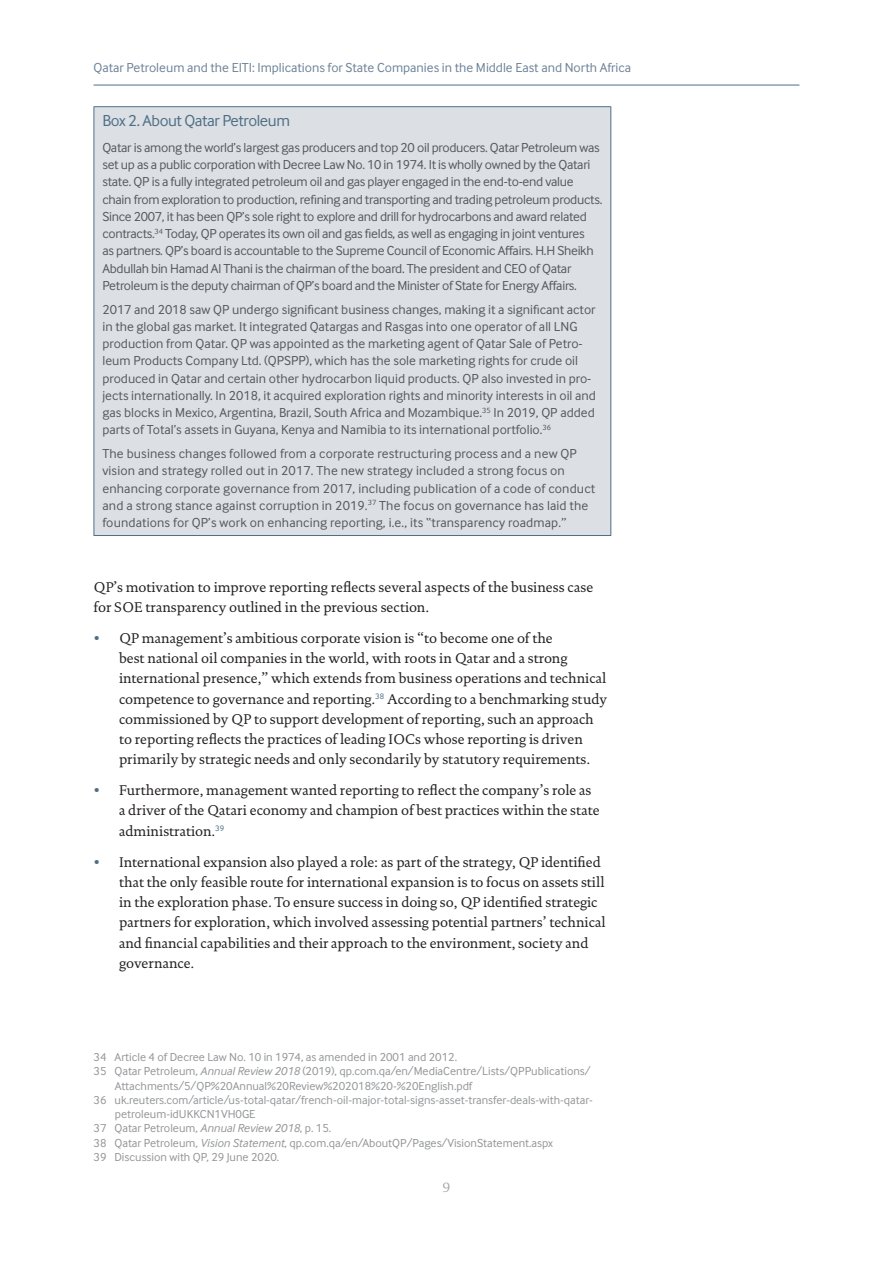
<style>
.page{position:relative;width:893px;height:1263px;background:#fff}
.page>*{position:absolute;margin:0;border:0;box-sizing:border-box;transform-origin:0 0}
.t1{font:16.5px "Inter Face";letter-spacing:-.025em;color:#4f6f85}
.t2{font:14.25px/20.2px "DTL Documenta T";color:#231f20}
.t3{font:13.5px/17.2px "Inter Face";color:#57585a}
.t4{font:13.5px/17.2px "Inter Face";letter-spacing:-.02em;color:#57585a}
.t5{font:13.5px "Inter Face";color:#6d8297}
.t6{font:13.5px "DTL Documenta T";color:#a8a9ad}
.t7{font:12px "Inter Face";color:#939598}
.s1{color:#4f6f85}
.s2{font-style:italic}
</style>
<div class="page">
<hr style="left:94px;top:85px;width:705px;height:1px;background:#4f6f85">
<div style="left:94px;top:107px;width:517px;height:428px;background:#dce0e5"></div>
<hr style="left:94px;top:106px;width:517px;height:1px;background:#4f6f85">
<hr style="left:94px;top:107px;width:1px;height:428px;background:#4f6f85">
<hr style="left:610px;top:107px;width:1px;height:428px;background:#4f6f85">
<hr style="left:94px;top:535px;width:517px;height:1px;background:#4f6f85">
<p class="t5" style="left:94px;top:60px;width:539px">Qatar Petroleum and the EITI: Implications for State Companies in the Middle East and North Africa</p>
<p class="t1" style="left:102px;top:111px;width:189px">Box 2. About Qatar Petroleum</p>
<p class="t4" style="left:102px;top:139px;width:501px">Qatar is among the world’s largest gas producers and top 20 oil producers. Qatar Petroleum was set up as a public corporation with Decree Law No. 10 in 1974. It is wholly owned by the Qatari state. QP is a fully integrated petroleum oil and gas player engaged in the end-to-end value chain from exploration to production, refining and transporting and trading petroleum products.<br>Since 2007, it has been QP’s sole right to explore and drill for hydrocarbons and award related contracts.<sup>34</sup> Today, QP operates its own oil and gas fields, as well as engaging in joint ventures<br>as partners. QP’s board is accountable to the Supreme Council of Economic Affairs. H.H Sheikh Abdullah bin Hamad Al Thani is the chairman of the board. The president and CEO of Qatar Petroleum is the deputy chairman of QP’s board and the Minister of State for Energy Affairs.</p>
<p class="t3" style="left:102px;top:300px;width:495px">2017 and 2018 saw QP undergo significant business changes, making it a significant actor in the global gas market. It integrated Qatargas and Rasgas into one operator of all LNG production from Qatar. QP was appointed as the marketing agent of Qatar Sale of Petro&shy;leum Products Company Ltd. (QPSPP), which has the sole marketing rights for crude oil produced in Qatar and certain other hydrocarbon liquid products. QP also invested in pro&shy;jects internationally. In 2018, it acquired exploration rights and minority interests in oil and gas blocks in Mexico, Argentina, Brazil, South Africa and Mozambique.<sup>35</sup> In 2019, QP added parts of Total’s assets in Guyana, Kenya and Namibia to its international portfolio.<sup>36</sup></p>
<p class="t3" style="left:102px;top:445px;width:494px">The business changes followed from a corporate restructuring process and a new QP vision and strategy rolled out in 2017. The new strategy included a strong focus on enhancing corporate governance from 2017, including publication of a code of conduct and a strong stance against corruption in 2019.<sup>37</sup> The focus on governance has laid the foundations for QP’s work on enhancing reporting, i.e., its “transparency roadmap.”</p>
<p class="t2" style="left:94px;top:577px;width:501px">QP’s motivation to improve reporting reflects several aspects of the business case for SOE transparency outlined in the previous section.</p>
<p class="t2" style="left:119px;top:628px;width:489px;text-indent:-26px"><span class="s1">•</span> QP management’s ambitious corporate vision is “to become one of the<br>best national oil companies in the world, with roots in Qatar and a strong international presence,” which extends from business operations and technical competence to governance and reporting.<sup>38</sup> According to a benchmarking study commissioned by QP to support development of reporting, such an approach to reporting reflects the practices of leading IOCs whose reporting is driven primarily by strategic needs and only secondarily by statutory requirements.</p>
<p class="t2" style="left:119px;top:780px;width:482px;text-indent:-26px"><span class="s1">•</span> Furthermore, management wanted reporting to reflect the company’s role as a driver of the Qatari economy and champion of best practices within the state administration.<sup>39</sup></p>
<p class="t2" style="left:119px;top:851px;width:488px;text-indent:-26px"><span class="s1">•</span> International expansion also played a role: as part of the strategy, QP identified that the only feasible route for international expansion is to focus on assets still in the exploration phase. To ensure success in doing so, QP identified strategic partners for exploration, which involved assessing potential partners’ technical and financial capabilities and their approach to the environment, society and governance.</p>
<p class="t7" style="left:94px;top:1050px;width:365px">34 Article 4 of Decree Law No. 10 in 1974, as amended in 2001 and 2012.</p>
<p class="t7" style="left:94px;top:1065px;width:499px">35 Qatar Petroleum, <span class="s2">Annual Review 2018</span> (2019), qp.com.qa/en/MediaCentre/Lists/QPPublications/</p>
<p class="t7" style="left:115px;top:1079px;width:359px">Attachments/5/QP%20Annual%20Review%202018%20-%20English.pdf</p>
<p class="t7" style="left:94px;top:1093px;width:501px">36 uk.reuters.com/article/us-total-qatar/french-oil-major-total-signs-asset-transfer-deals-with-qatar-</p>
<p class="t7" style="left:115px;top:1107px;width:142px">petroleum-idUKKCN1VH0GE</p>
<p class="t7" style="left:94px;top:1122px;width:239px">37 Qatar Petroleum, <span class="s2">Annual Review 2018</span>, p. 15.</p>
<p class="t7" style="left:94px;top:1136px;width:461px">38 Qatar Petroleum, <span class="s2">Vision Statement</span>, qp.com.qa/en/AboutQP/Pages/VisionStatement.aspx</p>
<p class="t7" style="left:94px;top:1150px;width:187px">39 Discussion with QP, 29 June 2020.</p>
<p class="t6" style="left:442px;top:1180px;width:10px">9</p>
</div>
